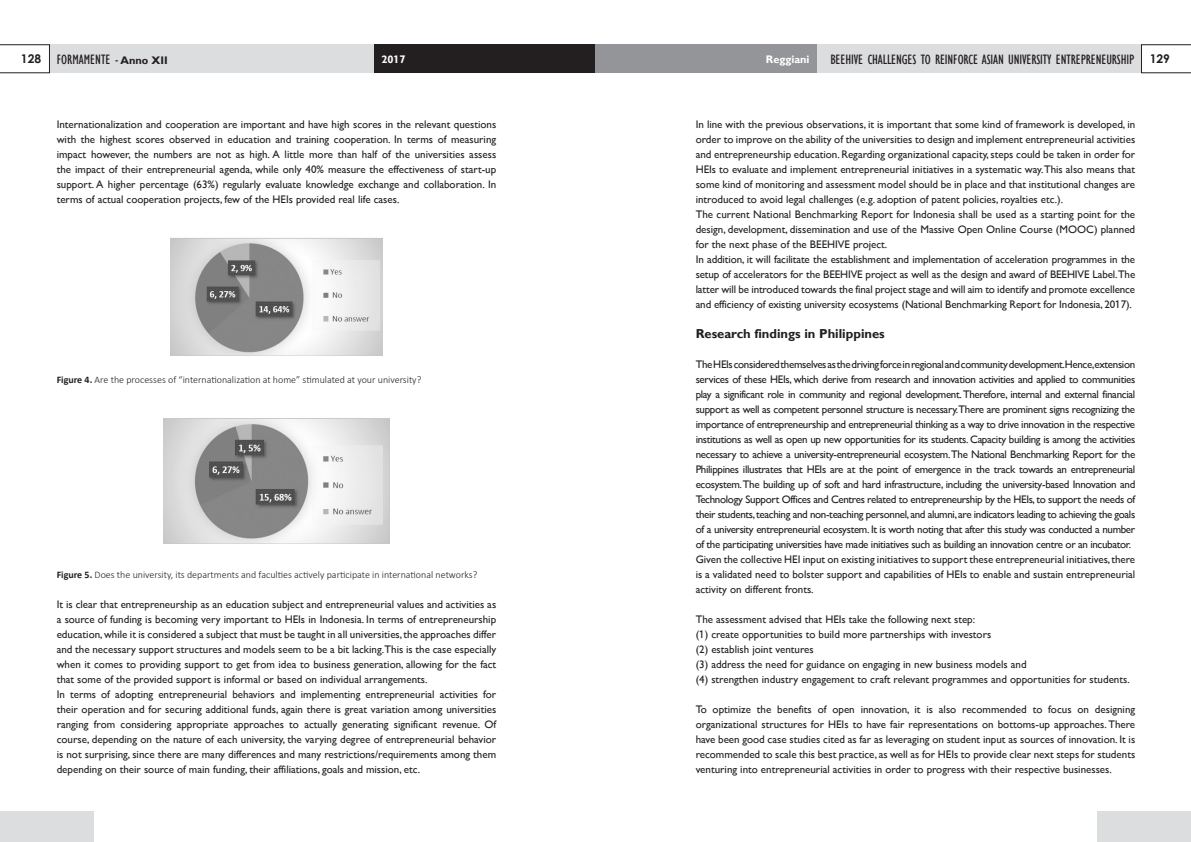
<style>
.page{position:relative;width:1191px;height:842px;background:#fff}
.page>*{position:absolute;margin:0;border:0;box-sizing:border-box;transform-origin:0 0}
.t1{font:condensed 14px "forma";letter-spacing:-.01em;color:#231f20}
.Titolo_Paragrafo{font:700 13px "forma";color:#231f20}
.testo{font:11px/15px "forma";color:#231f20;text-align:justify}
.t2{font:700 11px "forma";color:#fff}
.Didascalie{font:300 10px "Calibri";color:#231f20}
.s1{font-family:"Century Gothic";font-weight:700;font-stretch:normal;font-size:12px}
.s2{font-weight:700;font-stretch:normal;font-size:11px}
.s3{font-weight:700}
</style>
<div class="page">
<div style="left:816px;top:45px;width:325px;height:28px;background:#dcdddf"></div>
<div style="left:50px;top:45px;width:324px;height:28px;background:#dcdddf"></div>
<div style="left:374px;top:45px;width:221px;height:28px;background:#231f20"></div>
<svg style="left:1141px;top:45px;width:50px;height:28px"></svg>
<div style="left:595px;top:45px;width:221px;height:28px;background:#939598"></div>
<svg style="left:0;top:45px;width:50px;height:28px"></svg>
<div style="left:0;top:811px;width:94px;height:31px;background:#dcdddf"></div>
<div style="left:1097px;top:811px;width:94px;height:31px;background:#dcdddf"></div>
<img style="left:170px;top:238px;width:212px;height:118px">
<img style="left:163px;top:418px;width:227px;height:125px">
<p class="t1" style="left:21px;top:51px;width:148px"><span class="s1">128</span> FORMAMENTE - <span class="s2">Anno XII</span></p>
<p class="t2" style="left:381px;top:52px;width:26px">2017</p>
<p class="t2" style="left:766px;top:52px;width:45px">Reggiani</p>
<p class="t1" style="left:830px;top:51px;width:341px">BEEHIVE CHALLENGES TO REINFORCE ASIAN UNIVERSITY ENTREPRENEURSHIP <span class="s1">129</span></p>
<p class="testo" style="left:57px;top:117px;width:441px">Internationalization and cooperation are important and have high scores in the relevant questions with the highest scores observed in education and training cooperation. In terms of measuring impact however, the numbers are not as high. A little more than half of the universities assess the impact of their entrepreneurial agenda, while only 40% measure the effectiveness of start-up support. A higher percentage (63%) regularly evaluate knowledge exchange and collaboration. In terms of actual cooperation projects, few of the HEIs provided real life cases.</p>
<p class="Didascalie" style="left:57px;top:374px;width:366px"><span class="s3">Figure 4.</span> Are the processes of “internationalization at home” stimulated at your university?</p>
<p class="Didascalie" style="left:57px;top:569px;width:422px"><span class="s3">Figure 5.</span> Does the university, its departments and faculties actively participate in international networks?</p>
<p class="testo" style="left:57px;top:597px;width:441px">It is clear that entrepreneurship as an education subject and entrepreneurial values and activities as a source of funding is becoming very important to HEIs in Indonesia. In terms of entrepreneurship education, while it is considered a subject that must be taught in all universities, the approaches differ and the necessary support structures and models seem to be a bit lacking.This is the case especially when it comes to providing support to get from idea to business generation, allowing for the fact that some of the provided support is informal or based on individual arrangements.</p>
<p class="testo" style="left:57px;top:687px;width:441px">In terms of adopting entrepreneurial behaviors and implementing entrepreneurial activities for their operation and for securing additional funds, again there is great variation among universities ranging from considering appropriate approaches to actually generating significant revenue. Of course, depending on the nature of each university, the varying degree of entrepreneurial behavior is not surprising, since there are many differences and many restrictions/requirements among them depending on their source of main funding, their affiliations, goals and mission, etc.</p>
<p class="testo" style="left:695px;top:117px;width:441px">In line with the previous observations, it is important that some kind of framework is developed, in order to improve on the ability of the universities to design and implement entrepreneurial activities and entrepreneurship education. Regarding organizational capacity, steps could be taken in order for HEIs to evaluate and implement entrepreneurial initiatives in a systematic way.This also means that some kind of monitoring and assessment model should be in place and that institutional changes are introduced to avoid legal challenges (e.g. adoption of patent policies, royalties etc.).</p>
<p class="testo" style="left:695px;top:207px;width:441px">The current National Benchmarking Report for Indonesia shall be used as a starting point for the design, development, dissemination and use of the Massive Open Online Course (MOOC) planned for the next phase of the BEEHIVE project.</p>
<p class="testo" style="left:695px;top:252px;width:441px">In addition, it will facilitate the establishment and implementation of acceleration programmes in the setup of accelerators for the BEEHIVE project as well as the design and award of BEEHIVE Label.The latter will be introduced towards the final project stage and will aim to identify and promote excellence and efficiency of existing university ecosystems (National Benchmarking Report for Indonesia, 2017).</p>
<p class="Titolo_Paragrafo" style="left:695px;top:326px;width:191px">Research findings in Philippines</p>
<p class="testo" style="left:695px;top:357px;width:441px">The HEIs considered themselves as the driving force in regional and community development.Hence,extension services of these HEIs, which derive from research and innovation activities and applied to communities play a significant role in community and regional development. Therefore, internal and external financial support as well as competent personnel structure is necessary.There are prominent signs recognizing the importance of entrepreneurship and entrepreneurial thinking as a way to drive innovation in the respective institutions as well as open up new opportunities for its students. Capacity building is among the activities necessary to achieve a university-entrepreneurial ecosystem. The National Benchmarking Report for the Philippines illustrates that HEIs are at the point of emergence in the track towards an entrepreneurial ecosystem. The building up of soft and hard infrastructure, including the university-based Innovation and Technology Support Offices and Centres related to entrepreneurship by the HEIs, to support the needs of their students, teaching and non-teaching personnel, and alumni, are indicators leading to achieving the goals of a university entrepreneurial ecosystem. It is worth noting that after this study was conducted a number of the participating universities have made initiatives such as building an innovation centre or an incubator.</p>
<p class="testo" style="left:695px;top:552px;width:441px">Given the collective HEI input on existing initiatives to support these entrepreneurial initiatives, there is a validated need to bolster support and capabilities of HEIs to enable and sustain entrepreneurial activity on different fronts.</p>
<p class="testo" style="left:695px;top:612px;width:281px">The assessment advised that HEIs take the following next step:</p>
<p class="testo" style="left:695px;top:627px;width:297px">(1) create opportunities to build more partnerships with investors</p>
<p class="testo" style="left:695px;top:642px;width:119px">(2) establish joint ventures</p>
<p class="testo" style="left:695px;top:657px;width:332px">(3) address the need for guidance on engaging in new business models and</p>
<p class="testo" style="left:695px;top:672px;width:435px">(4) strengthen industry engagement to craft relevant programmes and opportunities for students.</p>
<p class="testo" style="left:695px;top:702px;width:441px">To optimize the benefits of open innovation, it is also recommended to focus on designing organizational structures for HEIs to have fair representations on bottoms-up approaches. There have been good case studies cited as far as leveraging on student input as sources of innovation. It is recommended to scale this best practice, as well as for HEIs to provide clear next steps for students venturing into entrepreneurial activities in order to progress with their respective businesses.</p>
</div>
